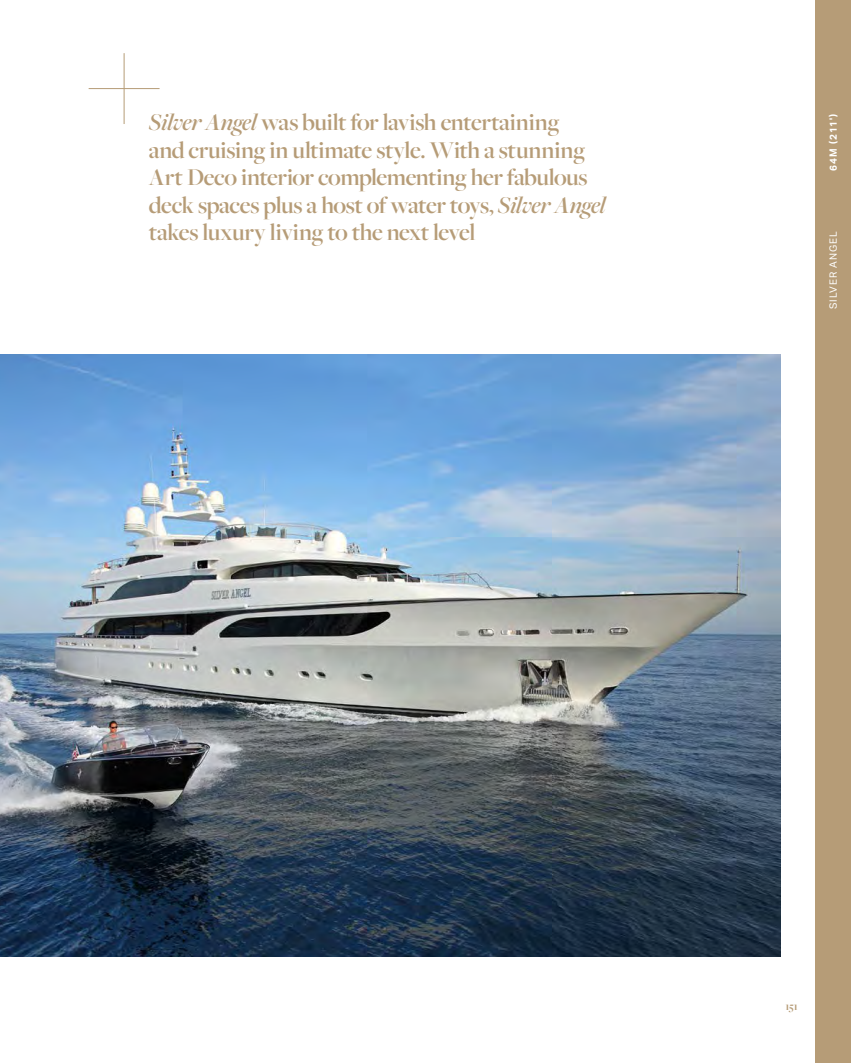
<style>
.page{position:relative;width:851px;height:1063px;background:#fff}
.page>*{position:absolute;margin:0;border:0;box-sizing:border-box;transform-origin:0 0}
.t1{font:600 25px/27.5px "Freight Big Pro";letter-spacing:-.02em;color:#b69c77}
.t2{font:700 11.25px "Freight Big Pro";color:#b69c77}
.t3{font:10px "Aktiv Grotesk";letter-spacing:.1em;color:#fff}
.t4{font:700 10px "Aktiv Grotesk";letter-spacing:.1em;color:#fff}
.s1{font-style:italic}
</style>
<div class="page">
<div style="left:815px;top:0;width:35px;height:1063px;background:#b69c77"></div>
<img style="left:0;top:354px;width:780px;height:603px">
<hr style="left:124px;top:53px;width:1px;height:71px;background:#b69c77">
<hr style="left:89px;top:88px;width:70px;height:1px;background:#b69c77">
<p class="t1" style="left:149px;top:108px;width:458px"><span class="s1">Silver Angel</span> was built for lavish entertaining<br>and cruising in ultimate style. With a stunning Art Deco interior complementing her fabulous deck spaces plus a host of water toys, <span class="s1">Silver Angel </span>takes luxury living to the next level</p>
<p class="t4" style="left:827px;top:171px;width:58px;rotate:-90deg">64M (211')</p>
<p class="t3" style="left:827px;top:309px;width:80px;rotate:-90deg">SILVER ANGEL</p>
<p class="t2" style="left:785px;top:999px;width:14px">151</p>
</div>
